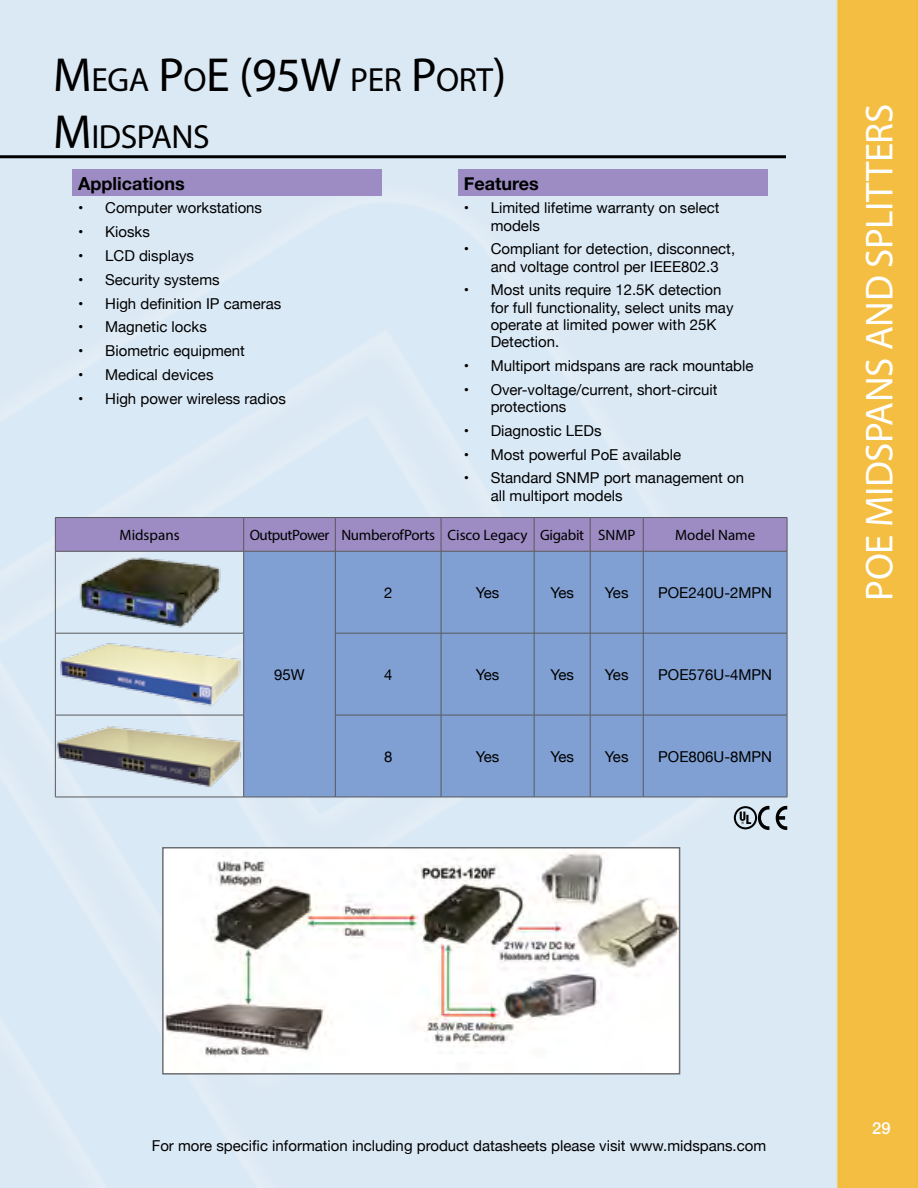
<style>
.page{position:relative;width:918px;height:1188px;background:#fff}
.page>*{position:absolute;margin:0;border:0;box-sizing:border-box;transform-origin:0 0}
.t1{font:39px "Myriad Pro";letter-spacing:-.01em;color:#fff}
.t2{font:33.6px/57.6px "Myriad Pro";letter-spacing:-.015em;color:#000}
.t3{font:700 18px "Helvetica Neue";color:#000}
.t4{font:500 16.5px "Helvetica Neue";color:#fff}
.t5{font:15px/17.2px "Helvetica Neue";color:#000}
.t6{font:15px "Myriad Pro";letter-spacing:-.005em;color:#000}
.s1{font-size:48px}
.s2{font-style:inherit}
</style>
<div class="page">
<img style="left:0;top:0;width:918px;height:1188px">
<hr style="left:0;top:155px;width:786px;height:3px;background:#000">
<div style="left:458px;top:170px;width:309px;height:26px;background:#9c8cc3"></div>
<img style="left:165px;top:850px;width:512px;height:222px">
<div style="left:162px;top:847px;width:518px;height:228px;border:2px solid #6d6e71"></div>
<div style="left:56px;top:518px;width:731px;height:33px;background:#9c8cc3"></div>
<div style="left:244px;top:552px;width:543px;height:245px;background:#80a0d3"></div>
<hr style="left:55px;top:517px;width:189px;height:1px;background:#58595b">
<hr style="left:55px;top:518px;width:1px;height:33px;background:#58595b">
<hr style="left:244px;top:517px;width:91px;height:1px;background:#58595b">
<hr style="left:243px;top:518px;width:1px;height:33px;background:#58595b">
<hr style="left:335px;top:517px;width:106px;height:1px;background:#58595b">
<hr style="left:335px;top:518px;width:1px;height:33px;background:#58595b">
<hr style="left:441px;top:517px;width:93px;height:1px;background:#58595b">
<hr style="left:441px;top:518px;width:1px;height:33px;background:#58595b">
<hr style="left:534px;top:517px;width:56px;height:1px;background:#58595b">
<hr style="left:534px;top:518px;width:1px;height:33px;background:#58595b">
<hr style="left:590px;top:517px;width:53px;height:1px;background:#58595b">
<hr style="left:590px;top:518px;width:1px;height:33px;background:#58595b">
<hr style="left:643px;top:517px;width:144px;height:1px;background:#58595b">
<hr style="left:643px;top:518px;width:1px;height:33px;background:#58595b">
<hr style="left:787px;top:518px;width:1px;height:33px;background:#58595b">
<hr style="left:55px;top:551px;width:189px;height:1px;background:#58595b">
<hr style="left:55px;top:551px;width:1px;height:82px;background:#58595b">
<hr style="left:244px;top:551px;width:91px;height:1px;background:#58595b">
<hr style="left:243px;top:551px;width:1px;height:82px;background:#58595b">
<hr style="left:335px;top:551px;width:106px;height:1px;background:#58595b">
<hr style="left:335px;top:551px;width:1px;height:82px;background:#58595b">
<hr style="left:441px;top:551px;width:93px;height:1px;background:#58595b">
<hr style="left:441px;top:551px;width:1px;height:82px;background:#58595b">
<hr style="left:534px;top:551px;width:56px;height:1px;background:#58595b">
<hr style="left:534px;top:551px;width:1px;height:82px;background:#58595b">
<hr style="left:590px;top:551px;width:53px;height:1px;background:#58595b">
<hr style="left:590px;top:551px;width:1px;height:82px;background:#58595b">
<hr style="left:643px;top:551px;width:144px;height:1px;background:#58595b">
<hr style="left:643px;top:551px;width:1px;height:82px;background:#58595b">
<hr style="left:787px;top:551px;width:1px;height:82px;background:#58595b">
<hr style="left:55px;top:633px;width:189px;height:1px;background:#58595b">
<hr style="left:55px;top:633px;width:1px;height:82px;background:#58595b">
<hr style="left:243px;top:633px;width:1px;height:82px;background:#58595b">
<hr style="left:335px;top:633px;width:106px;height:1px;background:#58595b">
<hr style="left:335px;top:633px;width:1px;height:82px;background:#58595b">
<hr style="left:441px;top:633px;width:93px;height:1px;background:#58595b">
<hr style="left:441px;top:633px;width:1px;height:82px;background:#58595b">
<hr style="left:534px;top:633px;width:56px;height:1px;background:#58595b">
<hr style="left:534px;top:633px;width:1px;height:82px;background:#58595b">
<hr style="left:590px;top:633px;width:53px;height:1px;background:#58595b">
<hr style="left:590px;top:633px;width:1px;height:82px;background:#58595b">
<hr style="left:643px;top:633px;width:144px;height:1px;background:#58595b">
<hr style="left:643px;top:633px;width:1px;height:82px;background:#58595b">
<hr style="left:787px;top:633px;width:1px;height:82px;background:#58595b">
<hr style="left:55px;top:715px;width:189px;height:1px;background:#58595b">
<hr style="left:55px;top:715px;width:1px;height:82px;background:#58595b">
<hr style="left:243px;top:715px;width:1px;height:82px;background:#58595b">
<hr style="left:335px;top:715px;width:106px;height:1px;background:#58595b">
<hr style="left:335px;top:715px;width:1px;height:82px;background:#58595b">
<hr style="left:441px;top:715px;width:93px;height:1px;background:#58595b">
<hr style="left:441px;top:715px;width:1px;height:82px;background:#58595b">
<hr style="left:534px;top:715px;width:56px;height:1px;background:#58595b">
<hr style="left:534px;top:715px;width:1px;height:82px;background:#58595b">
<hr style="left:590px;top:715px;width:53px;height:1px;background:#58595b">
<hr style="left:590px;top:715px;width:1px;height:82px;background:#58595b">
<hr style="left:643px;top:715px;width:144px;height:1px;background:#58595b">
<hr style="left:643px;top:715px;width:1px;height:82px;background:#58595b">
<hr style="left:787px;top:715px;width:1px;height:82px;background:#58595b">
<hr style="left:441px;top:797px;width:93px;height:1px;background:#58595b">
<hr style="left:534px;top:797px;width:56px;height:1px;background:#58595b">
<hr style="left:590px;top:797px;width:53px;height:1px;background:#58595b">
<hr style="left:643px;top:797px;width:144px;height:1px;background:#58595b">
<hr style="left:55px;top:797px;width:189px;height:1px;background:#58595b">
<hr style="left:244px;top:797px;width:91px;height:1px;background:#58595b">
<hr style="left:335px;top:797px;width:106px;height:1px;background:#58595b">
<img style="left:76px;top:554px;width:147px;height:76px">
<img style="left:58px;top:642px;width:183px;height:65px">
<img style="left:56px;top:723px;width:187px;height:66px">
<svg style="left:734px;top:806px;width:35px;height:24px"></svg>
<svg style="left:776px;top:806px;width:11px;height:24px"></svg>
<div style="left:72px;top:170px;width:310px;height:26px;background:#9c8cc3"></div>
<p class="t2" style="left:53px;top:50px;width:455px"><span class="s1">M</span> EGA <span class="s1">P</span>O<span class="s1">E (95W</span> PER <span class="s1">P</span>ORT<span class="s1">)<br>M</span>IDSPANS</p>
<p class="t3" style="left:464px;top:169px;width:77px">Features</p>
<p class="t5" style="left:491px;top:200px;width:230px;text-indent:-27px">• Limited lifetime warranty on select models</p>
<p class="t5" style="left:491px;top:241px;width:246px;text-indent:-27px">• Compliant for detection, disconnect, and voltage control per IEEE802.3</p>
<p class="t5" style="left:491px;top:282px;width:244px;text-indent:-27px">• Most units require 12.5K detection for full functionality, select units may operate at limited power with 25K<br>Detection.</p>
<p class="t5" style="left:464px;top:358px;width:291px">• Multiport midspans are rack mountable</p>
<p class="t5" style="left:491px;top:382px;width:228px;text-indent:-27px">• Over-voltage/current, short-circuit protections</p>
<p class="t5" style="left:464px;top:423px;width:139px">• Diagnostic LEDs</p>
<p class="t5" style="left:464px;top:447px;width:219px">• Most powerful PoE available</p>
<p class="t5" style="left:491px;top:470px;width:255px;text-indent:-27px">• Standard SNMP port management on all multiport models</p>
<p class="t6" style="left:119px;top:526px;width:62px">Midspans</p>
<p class="t6" style="left:250px;top:526px;width:387px">Output Power Number of Ports Cisco Legacy Gigabit SNMP</p>
<p class="t6" style="left:675px;top:526px;width:82px">Model Name</p>
<p class="t3" style="left:78px;top:169px;width:108px">Applications</p>
<p class="t5" style="left:78px;top:200px;width:185px">• Computer workstations</p>
<p class="t5" style="left:78px;top:224px;width:73px">• Kiosks</p>
<p class="t5" style="left:78px;top:248px;width:117px">• LCD displays</p>
<p class="t5" style="left:78px;top:272px;width:143px">• Security systems</p>
<p class="t5" style="left:78px;top:295px;width:205px">• High definition IP cameras</p>
<p class="t5" style="left:78px;top:319px;width:130px">• Magnetic locks</p>
<p class="t5" style="left:78px;top:343px;width:168px">• Biometric equipment</p>
<p class="t5" style="left:78px;top:367px;width:137px">• Medical devices</p>
<p class="t5" style="left:78px;top:391px;width:209px">• High power wireless radios</p>
<p class="t5" style="left:274px;top:667px;width:32px">95W</p>
<p class="t5" style="left:384px;top:585px;width:10px">2</p>
<p class="t5" style="left:476px;top:585px;width:25px">Yes</p>
<p class="t5" style="left:550px;top:585px;width:25px">Yes</p>
<p class="t5" style="left:605px;top:585px;width:25px">Yes</p>
<p class="t5" style="left:658px;top:585px;width:115px">POE240U-2MPN</p>
<p class="t5" style="left:384px;top:667px;width:10px">4</p>
<p class="t5" style="left:476px;top:667px;width:25px">Yes</p>
<p class="t5" style="left:550px;top:667px;width:25px">Yes</p>
<p class="t5" style="left:605px;top:667px;width:25px">Yes</p>
<p class="t5" style="left:658px;top:667px;width:115px">POE576U-4MPN</p>
<p class="t5" style="left:384px;top:749px;width:10px">8</p>
<p class="t5" style="left:476px;top:749px;width:25px">Yes</p>
<p class="t5" style="left:550px;top:749px;width:25px">Yes</p>
<p class="t5" style="left:605px;top:749px;width:25px">Yes</p>
<p class="t5" style="left:658px;top:749px;width:115px">POE806U-8MPN</p>
<p class="t1" style="left:855px;top:601px;width:498px;rotate:-90deg">POE MIDSPANS <span class="s2">AND</span> SPLITTERS</p>
<p class="t5" style="left:152px;top:1138px;width:616px">For more specific information including product datasheets please visit www.midspans.com</p>
<p class="t4" style="left:872px;top:1115px;width:20px">29</p>
</div>
